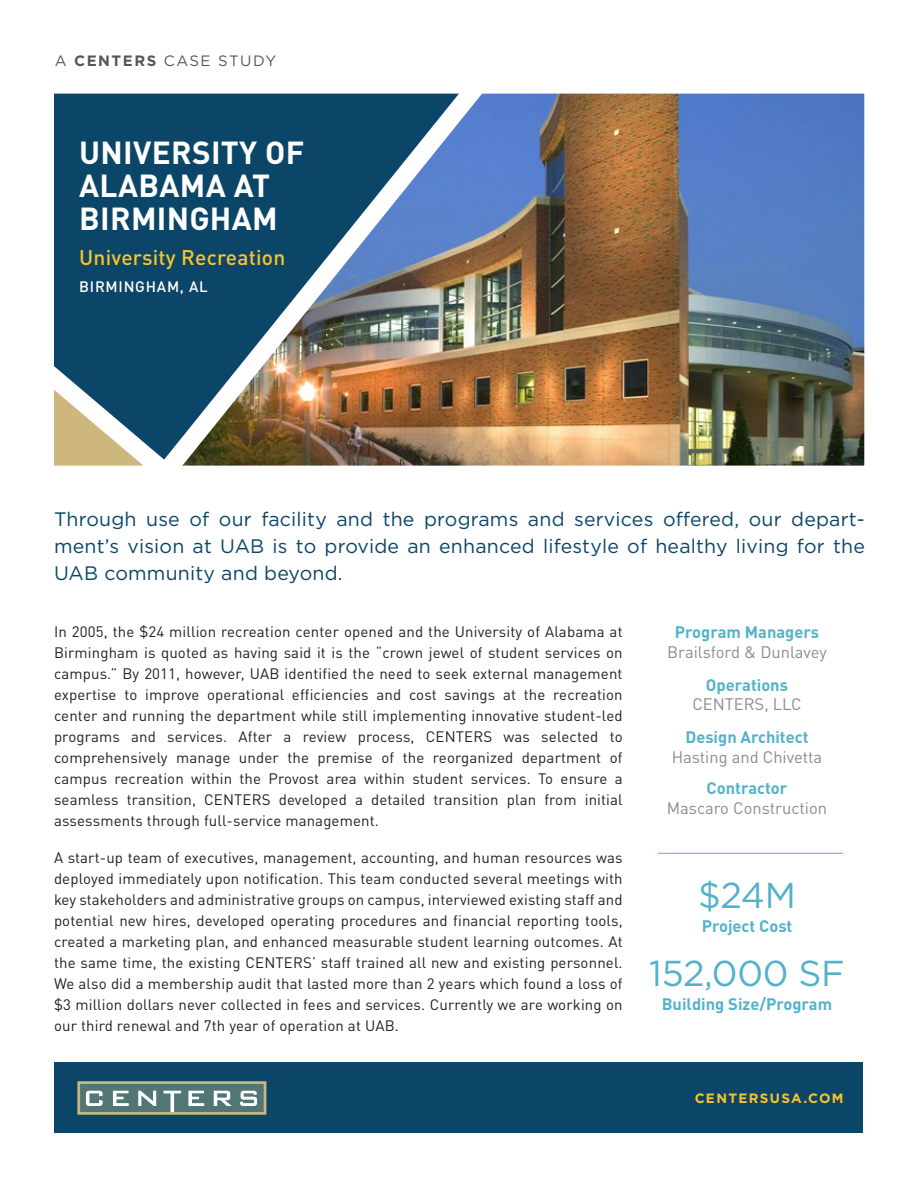
<style>
.page{position:relative;width:918px;height:1188px;background:#fff}
.page>*{position:absolute;margin:0;border:0;box-sizing:border-box;transform-origin:0 0}
.t1{font:36px "Gotham";letter-spacing:-.01em;color:#53b2ca}
.t2{font:700 31.5px "DINOT";letter-spacing:.01em;color:#fff}
.t3{font:500 21px "DINOT";letter-spacing:.01em;color:#fac328}
.t4{font:19.5px/27px "Gotham";letter-spacing:.01em;color:#0b4668;text-align:justify}
.t5{font:700 16.5px "DINOT";color:#53b2ca}
.t6{font:16.5px "DINOT";color:#8c8b8e}
.t7{font:15px/21px "DINOT";letter-spacing:.01em;color:#231f20;text-align:justify}
.t8{font:15px "Gotham";letter-spacing:.1em;color:#545759}
.t9{font:500 15px "DINOT";letter-spacing:.05em;color:#fff}
.t10{font:700 13.5px "Gotham";letter-spacing:.1em;color:#fac328}
.s1{font-weight:700}
</style>
<div class="page">
<div style="left:55px;top:1063px;width:808px;height:70px;background:#0b4668"></div>
<svg style="left:77px;top:1081px;width:189px;height:34px;background:#81968b"></svg>
<img style="left:515px;top:93px;width:350px;height:373px">
<img style="left:54px;top:93px;width:461px;height:373px">
<svg style="left:54px;top:331px;width:163px;height:135px"></svg>
<hr style="left:658px;top:853px;width:185px;height:1px;background:#53b2ca">
<p class="t8" style="left:55px;top:51px;width:223px">A <span class="s1">CENTERS</span> CASE STUDY</p>
<p class="t2" style="left:79px;top:131px;width:227px">UNIVERSITY OF</p>
<p class="t2" style="left:79px;top:164px;width:193px">ALABAMA AT</p>
<p class="t2" style="left:79px;top:197px;width:200px">BIRMINGHAM</p>
<p class="t3" style="left:79px;top:243px;width:208px">University Recreation</p>
<p class="t9" style="left:79px;top:277px;width:130px">BIRMINGHAM, AL</p>
<p class="t4" style="left:54px;top:505px;width:812px">Through use of our facility and the programs and services offered, our depart&shy;ment’s vision at UAB is to provide an enhanced lifestyle of healthy living for the UAB community and beyond.</p>
<p class="t7" style="left:54px;top:621px;width:570px">In 2005, the $24 million recreation center opened and the University of Alabama at Birmingham is quoted as having said it is the “crown jewel of student services on campus.” By 2011, however, UAB identified the need to seek external management expertise to improve operational efficiencies and cost savings at the recreation center and running the department while still implementing innovative student-led programs and services. After a review process, CENTERS was selected to comprehensively manage under the premise of the reorganized department of campus recreation within the Provost area within student services. To ensure a seamless transition, CENTERS developed a detailed transition plan from initial assessments through full-service management.</p>
<p class="t7" style="left:54px;top:847px;width:570px">A start-up team of executives, management, accounting, and human resources was deployed immediately upon notification. This team conducted several meetings with key stakeholders and administrative groups on campus, interviewed existing staff and potential new hires, developed operating procedures and financial reporting tools, created a marketing plan, and enhanced measurable student learning outcomes. At the same time, the existing CENTERS’ staff trained all new and existing personnel.<br>We also did a membership audit that lasted more than 2 years which found a loss of $3 million dollars never collected in fees and services. Currently we are working on our third renewal and 7th year of operation at UAB.</p>
<p class="t5" style="left:675px;top:621px;width:146px">Program Managers</p>
<p class="t6" style="left:667px;top:641px;width:161px">Brailsford &amp; Dunlavey</p>
<p class="t5" style="left:706px;top:673px;width:84px">Operations</p>
<p class="t6" style="left:692px;top:694px;width:111px">CENTERS, LLC</p>
<p class="t5" style="left:685px;top:726px;width:125px">Design Architect</p>
<p class="t6" style="left:672px;top:746px;width:152px">Hasting and Chivetta</p>
<p class="t5" style="left:707px;top:777px;width:82px">Contractor</p>
<p class="t6" style="left:667px;top:797px;width:162px">Mascaro Construction</p>
<p class="t1" style="left:698px;top:872px;width:99px">$24M</p>
<p class="t5" style="left:702px;top:915px;width:92px">Project Cost</p>
<p class="t1" style="left:649px;top:950px;width:197px">152,000 SF</p>
<p class="t5" style="left:662px;top:993px;width:172px">Building Size/Program</p>
<p class="t10" style="left:695px;top:1090px;width:150px">CENTERSUSA.COM</p>
</div>
